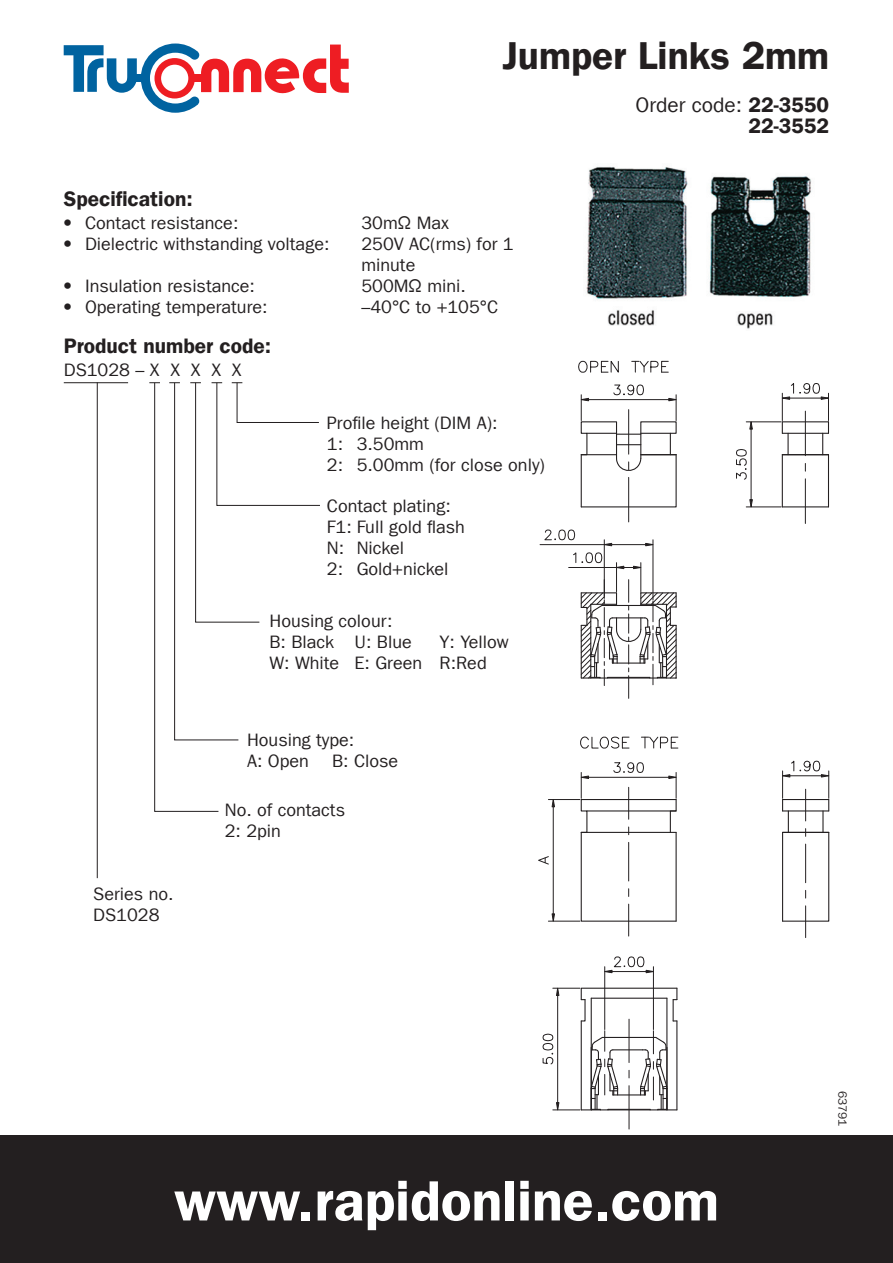
<style>
.page{position:relative;width:893px;height:1263px;background:#fff}
.page>*{position:absolute;margin:0;border:0;box-sizing:border-box;transform-origin:0 0}
.t1{font:57px "Franklin Gothic LT Com Dm";color:#fff}
.t2{font:39px "Franklin Gothic LT Com Dm";color:#231f20}
.t3{font:21px "Franklin Gothic LT Com Dm";color:#231f20}
.t4{font:21px "Franklin Gothic LT Com";color:#231f20}
.t5{font:18px/21px "Franklin Gothic LT Com";color:#231f20}
.t6{font:12px "Franklin Gothic LT Com";color:#231f20}
.s1{font-family:"Franklin Gothic LT Com Dm"}
.s2{font-family:"Times";font-size:22.5px}
</style>
<div class="page">
<div style="left:0;top:1135px;width:893px;height:128px;background:#231f20"></div>
<svg style="left:64px;top:44px;width:285px;height:69px"></svg>
<div style="left:135px;top:75px;width:9px;height:7px;background:#0063a0"></div>
<div style="left:193px;top:75px;width:9px;height:7px;background:#ee1d23"></div>
<div style="left:154px;top:58px;width:41px;height:40px;border:7px solid #ee1d23;border-radius:50%"></div>
<img style="left:586px;top:166px;width:226px;height:163px">
<svg style="left:149px;top:382px;width:171px;height:430px"></svg>
<hr style="left:64px;top:382px;width:64px;height:1px;background:#231f20">
<hr style="left:97px;top:382px;width:1px;height:496px;background:#231f20">
<hr style="left:828px;top:455px;width:1px;height:52px;background:#231f20">
<hr style="left:782px;top:455px;width:1px;height:52px;background:#231f20">
<hr style="left:782px;top:506px;width:46px;height:1px;background:#231f20">
<svg style="left:782px;top:383px;width:47px;height:72px"></svg>
<hr style="left:628px;top:477px;width:1px;height:45px;background:#231f20">
<svg style="left:580px;top:384px;width:97px;height:124px"></svg>
<hr style="left:628px;top:410px;width:1px;height:44px;background:#231f20">
<hr style="left:805px;top:479px;width:1px;height:44px;background:#231f20">
<hr style="left:805px;top:411px;width:1px;height:45px;background:#231f20">
<hr style="left:540px;top:544px;width:64px;height:1px;background:#231f20">
<hr style="left:629px;top:1086px;width:1px;height:43px;background:#231f20">
<hr style="left:629px;top:1019px;width:1px;height:43px;background:#231f20">
<hr style="left:581px;top:1021px;width:1px;height:89px;background:#231f20">
<hr style="left:591px;top:998px;width:1px;height:112px;background:#231f20">
<hr style="left:666px;top:998px;width:1px;height:112px;background:#231f20">
<hr style="left:676px;top:1021px;width:1px;height:89px;background:#231f20">
<hr style="left:581px;top:1109px;width:96px;height:1px;background:#231f20">
<hr style="left:604px;top:967px;width:1px;height:62px;background:#231f20">
<hr style="left:653px;top:967px;width:1px;height:62px;background:#231f20">
<svg style="left:604px;top:956px;width:50px;height:17px"></svg>
<hr style="left:628px;top:904px;width:1px;height:32px;background:#231f20">
<svg style="left:580px;top:762px;width:97px;height:160px"></svg>
<hr style="left:557px;top:995px;width:1px;height:107px;background:#231f20">
<svg style="left:553px;top:1102px;width:27px;height:8px"></svg>
<svg style="left:542px;top:1033px;width:12px;height:32px"></svg>
<svg style="left:553px;top:987px;width:125px;height:35px"></svg>
<svg style="left:578px;top:360px;width:41px;height:13px"></svg>
<svg style="left:632px;top:360px;width:37px;height:13px"></svg>
<svg style="left:580px;top:736px;width:50px;height:13px"></svg>
<svg style="left:641px;top:736px;width:37px;height:13px"></svg>
<svg style="left:543px;top:529px;width:134px;height:169px"></svg>
<svg style="left:590px;top:1031px;width:78px;height:79px"></svg>
<hr style="left:805px;top:906px;width:1px;height:31px;background:#231f20">
<svg style="left:782px;top:760px;width:48px;height:162px"></svg>
<hr style="left:783px;top:832px;width:46px;height:1px;background:#231f20">
<hr style="left:783px;top:810px;width:46px;height:1px;background:#231f20">
<hr style="left:783px;top:799px;width:46px;height:1px;background:#231f20">
<hr style="left:548px;top:799px;width:32px;height:1px;background:#231f20">
<hr style="left:548px;top:921px;width:32px;height:1px;background:#231f20">
<hr style="left:553px;top:807px;width:1px;height:107px;background:#231f20">
<svg style="left:552px;top:800px;width:3px;height:7px"></svg>
<svg style="left:552px;top:914px;width:3px;height:8px"></svg>
<svg style="left:538px;top:856px;width:11px;height:9px"></svg>
<hr style="left:746px;top:421px;width:35px;height:1px;background:#231f20">
<hr style="left:746px;top:507px;width:35px;height:1px;background:#231f20">
<hr style="left:751px;top:429px;width:1px;height:71px;background:#231f20">
<svg style="left:750px;top:421px;width:2px;height:8px"></svg>
<svg style="left:750px;top:499px;width:2px;height:8px"></svg>
<svg style="left:736px;top:449px;width:11px;height:31px"></svg>
<h2 class="t2" style="left:502px;top:33px;width:328px">Jumper Links 2mm</h2>
<p class="t4" style="left:636px;top:92px;width:195px">Order code: <span class="s1">22-3550</span></p>
<p class="t3" style="left:748px;top:113px;width:82px">22-3552</p>
<p class="t3" style="left:64px;top:186px;width:130px">Specification:</p>
<p class="t5" style="left:64px;top:212px;width:176px"><span class="s2">•</span> Contact resistance:</p>
<p class="t5" style="left:361px;top:212px;width:89px">30mΩ Max</p>
<p class="t5" style="left:64px;top:233px;width:267px"><span class="s2">•</span> Dielectric withstanding voltage:</p>
<p class="t5" style="left:361px;top:233px;width:154px">250V AC(rms) for 1 minute</p>
<p class="t5" style="left:64px;top:275px;width:193px"><span class="s2">•</span> Insulation resistance:</p>
<p class="t5" style="left:361px;top:275px;width:106px">500MΩ mini.</p>
<p class="t5" style="left:64px;top:296px;width:205px"><span class="s2">•</span> Operating temperature:</p>
<p class="t5" style="left:361px;top:296px;width:138px">–40°C to +105°C</p>
<p class="t3" style="left:64px;top:333px;width:209px">Product number code:</p>
<p class="t5" style="left:64px;top:360px;width:179px">DS1028 – X X X X X</p>
<p class="t5" style="left:327px;top:412px;width:220px">Profile height (DIM A):<br>1: 3.50mm<br>2: 5.00mm (for close only)</p>
<p class="t5" style="left:327px;top:496px;width:140px">Contact plating:<br>F1: Full gold flash<br>N: Nickel<br>2: Gold+nickel</p>
<p class="t5" style="left:269px;top:610px;width:144px">Housing colour:<br>B: Black U: Blue</p>
<p class="t5" style="left:269px;top:631px;width:241px;text-indent:170px">Y: Yellow<br>W: White E: Green R:Red</p>
<p class="t5" style="left:93px;top:884px;width:82px">Series no.<br>DS1028</p>
<p class="t5" style="left:247px;top:729px;width:109px">Housing type:<br>A: Open</p>
<p class="t5" style="left:332px;top:750px;width:68px">B: Close</p>
<p class="t5" style="left:225px;top:799px;width:122px">No. of contacts<br>2: 2pin</p>
<h1 class="t1" style="left:174px;top:1167px;width:546px">www.rapidonline.com</h1>
<p class="t6" style="left:849px;top:1090px;width:37px;rotate:90deg">63791</p>
</div>
